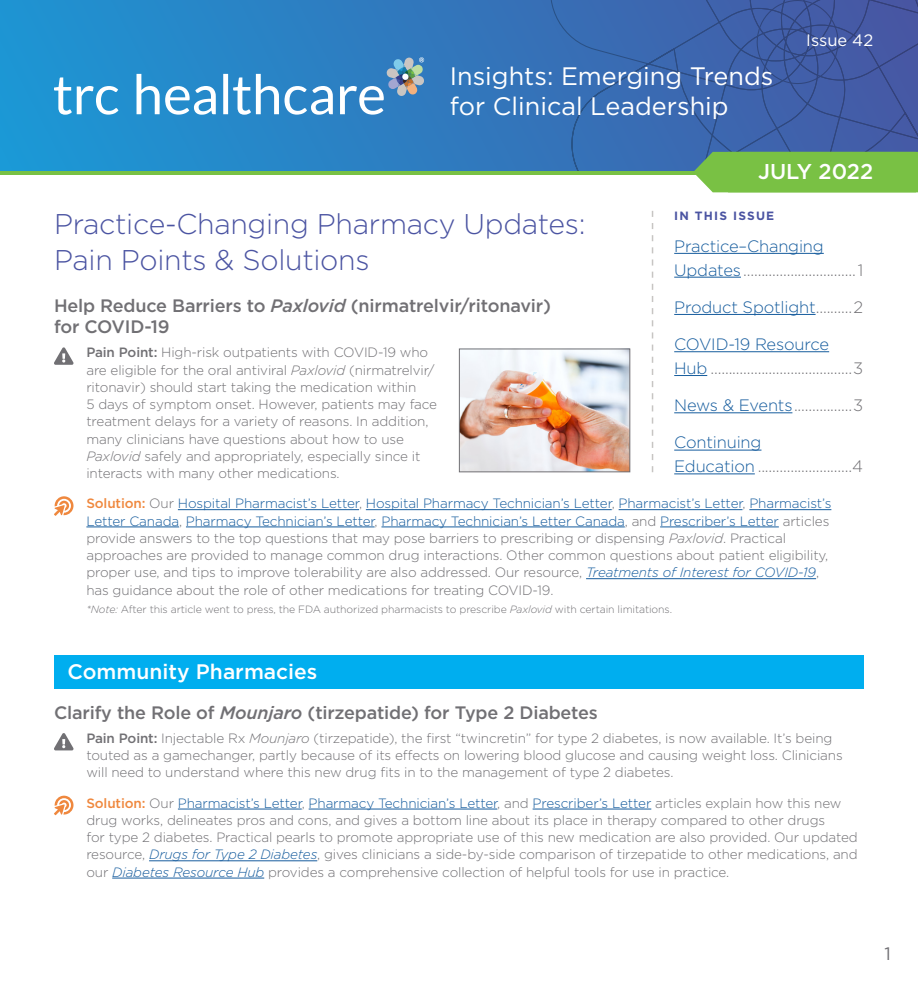
<style>
.page{position:relative;width:918px;height:994px;background:#fff}
.page>*{position:absolute;margin:0;border:0;box-sizing:border-box;transform-origin:0 0}
.Content{font:300 28.5px/36px "Gotham";letter-spacing:-.01em;color:#4b54a2}
.t1{font:25.2px/29.7px "Gotham";color:#fff}
.t2{font:500 21.45px "Gotham";color:#fff}
.t3{font:500 21px "Gotham";color:#fff}
.Content-2{font:500 18px/21px "Gotham";letter-spacing:-.01em;color:#717074}
.t4{font:18px "Gotham";color:#717074}
.Content-3{font:300 16.5px/23.7px "Gotham";letter-spacing:-.01em;color:#717074}
.Content-4{font:300 16.5px "Gotham";letter-spacing:-.01em;color:#175d9e}
.t5{font:16.5px "Gotham";color:#fff}
.Content-5{font:300 13.5px/17.2px "Gotham";letter-spacing:-.01em;color:#717074}
.Content-6{font:700 12px "Gotham";letter-spacing:.1em;color:#4b54a2}
.Content-7{font:300 10.5px "Gotham";letter-spacing:-.01em;color:#717074}
.s1{color:#175d9e}
.s2{color:#717074}
.s3{font-style:italic}
.s4{font-weight:500}
.s5{font-weight:500;color:#ef883e}
.s6{font-style:italic;color:#175d9e}
</style>
<div class="page">
<svg style="left:0;top:0;width:550px;height:170px;background:#2983c5"></svg>
<div style="left:54px;top:655px;width:810px;height:34px;background:#00aeef"></div>
<svg style="left:54px;top:77px;width:64px;height:38px"></svg>
<svg style="left:137px;top:74px;width:79px;height:41px"></svg>
<svg style="left:223px;top:74px;width:56px;height:41px"></svg>
<svg style="left:285px;top:86px;width:48px;height:29px"></svg>
<svg style="left:340px;top:57px;width:85px;height:58px;background:#5a93c2"></svg>
<hr style="left:178px;top:509px;width:181px;height:1px;background:#175d9e">
<hr style="left:366px;top:509px;width:246px;height:1px;background:#175d9e">
<hr style="left:619px;top:509px;width:124px;height:1px;background:#175d9e">
<hr style="left:749px;top:509px;width:82px;height:1px;background:#175d9e">
<hr style="left:86px;top:526px;width:93px;height:1px;background:#175d9e">
<hr style="left:186px;top:526px;width:189px;height:1px;background:#175d9e">
<hr style="left:381px;top:526px;width:244px;height:1px;background:#175d9e">
<hr style="left:660px;top:526px;width:119px;height:1px;background:#175d9e">
<hr style="left:586px;top:578px;width:230px;height:1px;background:#175d9e">
<svg style="left:54px;top:347px;width:20px;height:18px"></svg>
<svg style="left:54px;top:496px;width:20px;height:20px"></svg>
<svg style="left:550px;top:0;width:368px;height:192px;background:#4b74a0"></svg>
<svg style="left:652px;top:211px;width:1px;height:261px"></svg>
<hr style="left:674px;top:253px;width:150px;height:1px;background:#175d9e">
<hr style="left:674px;top:277px;width:67px;height:1px;background:#175d9e">
<hr style="left:674px;top:314px;width:142px;height:1px;background:#175d9e">
<hr style="left:674px;top:351px;width:155px;height:1px;background:#175d9e">
<hr style="left:674px;top:375px;width:33px;height:1px;background:#175d9e">
<hr style="left:674px;top:412px;width:118px;height:1px;background:#175d9e">
<hr style="left:674px;top:450px;width:87px;height:1px;background:#175d9e">
<hr style="left:674px;top:473px;width:81px;height:1px;background:#175d9e">
<img style="left:461px;top:350px;width:167px;height:120px">
<div style="left:459px;top:348px;width:171px;height:124px;border:1px solid #717074"></div>
<hr style="left:178px;top:808px;width:124px;height:1px;background:#175d9e">
<hr style="left:309px;top:808px;width:188px;height:1px;background:#175d9e">
<hr style="left:533px;top:808px;width:118px;height:1px;background:#175d9e">
<hr style="left:149px;top:860px;width:168px;height:1px;background:#175d9e">
<hr style="left:112px;top:877px;width:152px;height:1px;background:#175d9e">
<svg style="left:54px;top:733px;width:20px;height:17px"></svg>
<svg style="left:54px;top:795px;width:20px;height:20px"></svg>
<p class="t1" style="left:450px;top:61px;width:325px">Insights: Emerging Trends for Clinical Leadership</p>
<p class="t5" style="left:806px;top:30px;width:68px">Issue 42</p>
<p class="t2" style="left:758px;top:157px;width:117px">JULY 2022</p>
<p class="Content-6" style="left:674px;top:208px;width:102px">IN THIS ISSUE</p>
<p class="Content-3" style="left:674px;top:233px;width:191px"><span class="s1">Practice–Changing<br>Updates</span> ...............................1</p>
<p class="Content-4" style="left:674px;top:296px;width:191px">Product Spotlight<span class="s2">..........2</span></p>
<p class="Content-3" style="left:674px;top:332px;width:191px"><span class="s1">COVID-19 Resource<br>Hub</span> .......................................3</p>
<p class="Content-3" style="left:674px;top:393px;width:191px"><span class="s1">News &amp; Events</span>................3</p>
<p class="Content-3" style="left:674px;top:430px;width:191px"><span class="s1">Continuing<br>Education</span> ..........................4</p>
<p class="Content" style="left:54px;top:205px;width:533px">Practice-Changing Pharmacy Updates:<br>Pain Points &amp; Solutions</p>
<p class="Content-2" style="left:54px;top:295px;width:499px">Help Reduce Barriers to <span class="s3">Paxlovid</span> (nirmatrelvir/ritonavir) for COVID-19</p>
<p class="Content-5" style="left:86px;top:343px;width:352px"><span class="s4">Pain Point:</span> High-risk outpatients with COVID-19 who are eligible for the oral antiviral <span class="s3">Paxlovid</span> (nirmatrelvir/ ritonavir) should start taking the medication within<br>5 days of symptom onset. However, patients may face treatment delays for a variety of reasons. In addition, many clinicians have questions about how to use <span class="s3">Paxlovid</span> safely and appropriately, especially since it interacts with many other medications.</p>
<p class="Content-5" style="left:86px;top:494px;width:747px"><span class="s5">Solution:</span> Our <span class="s1">Hospital Pharmacist’s Letter</span>, <span class="s1">Hospital Pharmacy Technician’s Letter</span>, <span class="s1">Pharmacist’s Letter</span>, <span class="s1">Pharmacist’s Letter Canada</span>, <span class="s1">Pharmacy Technician’s Letter</span>, <span class="s1">Pharmacy Technician’s Letter Canada</span>, and <span class="s1">Prescriber’s Letter</span> articles provide answers to the top questions that may pose barriers to prescribing or dispensing <span class="s3">Paxlovid</span>. Practical approaches are provided to manage common drug interactions. Other common questions about patient eligibility, proper use, and tips to improve tolerability are also addressed. Our resource, <span class="s6">Treatments of Interest for COVID-19</span>, has guidance about the role of other medications for treating COVID-19.</p>
<p class="Content-7" style="left:86px;top:602px;width:587px"><span class="s3">*Note:</span> After this article went to press, the FDA authorized pharmacists to prescribe <span class="s3">Paxlovid</span> with certain limitations.</p>
<p class="t3" style="left:68px;top:658px;width:251px">Community Pharmacies</p>
<p class="Content-2" style="left:54px;top:702px;width:545px">Clarify the Role of <span class="s3">Mounjaro</span> (tirzepatide) for Type 2 Diabetes</p>
<p class="Content-5" style="left:86px;top:729px;width:758px"><span class="s4">Pain Point:</span> Injectable Rx <span class="s3">Mounjaro</span> (tirzepatide), the first “twincretin” for type 2 diabetes, is now available. It’s being touted as a gamechanger, partly because of its effects on lowering blood glucose and causing weight loss. Clinicians will need to understand where this new drug fits in to the management of type 2 diabetes.</p>
<p class="Content-5" style="left:86px;top:794px;width:773px"><span class="s5">Solution:</span> Our <span class="s1">Pharmacist’s Letter</span>, <span class="s1">Pharmacy Technician’s Letter</span>, and <span class="s1">Prescriber’s Letter</span> articles explain how this new drug works, delineates pros and cons, and gives a bottom line about its place in therapy compared to other drugs<br>for type 2 diabetes. Practical pearls to promote appropriate use of this new medication are also provided. Our updated resource, <span class="s6">Drugs for Type 2 Diabetes</span>, gives clinicians a side-by-side comparison of tirzepatide to other medications, and our <span class="s6">Diabetes Resource Hub</span> provides a comprehensive collection of helpful tools for use in practice.</p>
<h3 class="t4" style="left:885px;top:942px;width:8px">1</h3>
</div>
